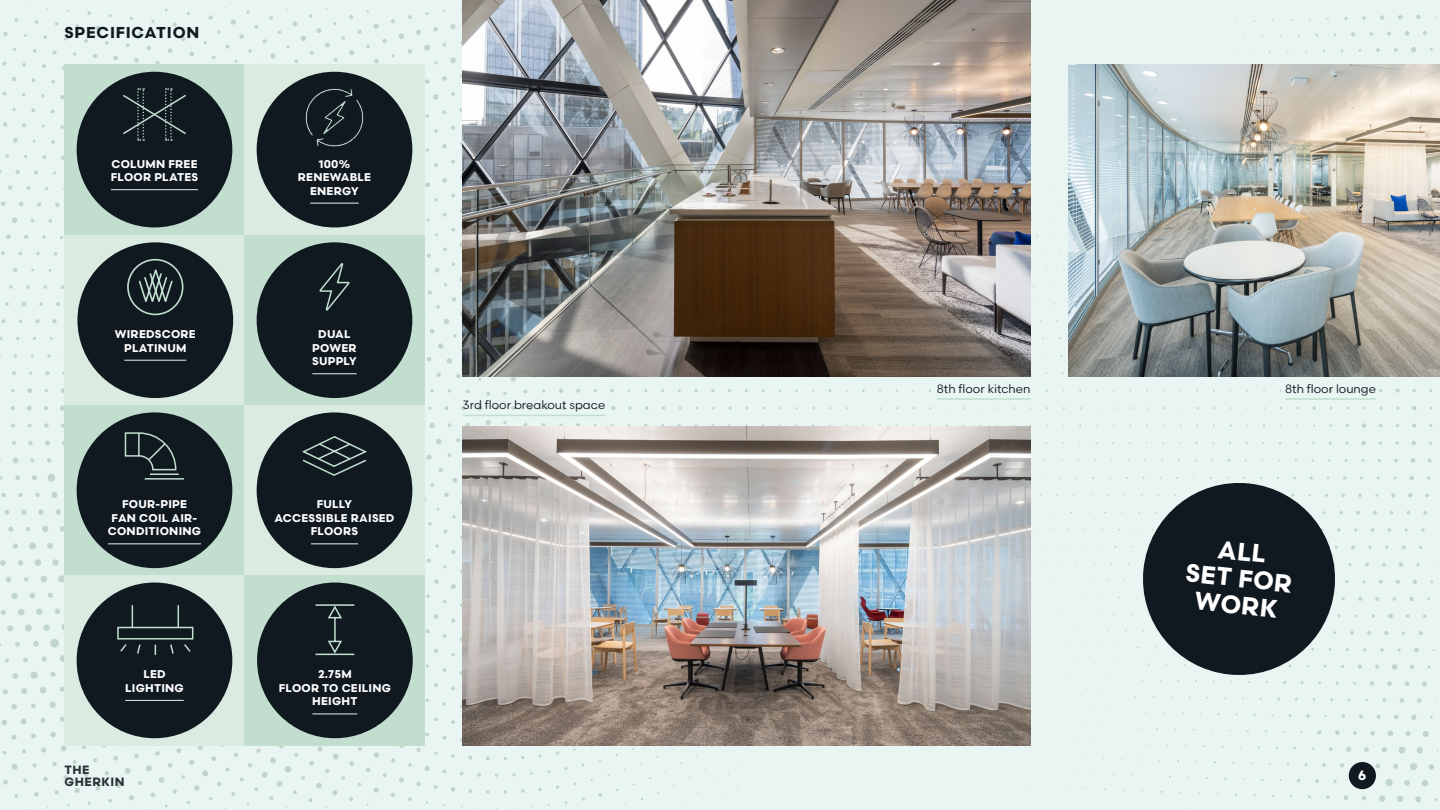
<style>
.page{position:relative;width:1440px;height:810px;background:#e8f5f2}
.page>*{position:absolute;margin:0;border:0;box-sizing:border-box;transform-origin:0 0}
.t1{font:700 25.12px/26.9px "Scandia";color:#fff;text-align:center}
.t2{font:700 15.75px "Scandia";letter-spacing:.05em;color:#101820}
.t3{font:700 13.5px "Scandia";color:#fff}
.t4{font:12px "Scandia";color:#101820}
.t5{font:700 12px/12px "Scandia";letter-spacing:.04em;color:#282f37}
.t6{font:700 11.25px/13.5px "Scandia";letter-spacing:.02em;color:#fff;text-align:center}
</style>
<div class="page">
<div style="left:64px;top:64px;width:181px;height:171px;background:#c1decf"></div>
<div style="left:64px;top:235px;width:181px;height:170px;background:#daebe2"></div>
<div style="left:64px;top:405px;width:181px;height:170px;background:#c1decf"></div>
<div style="left:64px;top:575px;width:181px;height:171px;background:#daebe2"></div>
<div style="left:245px;top:235px;width:180px;height:170px;background:#c1decf"></div>
<div style="left:245px;top:405px;width:180px;height:170px;background:#daebe2"></div>
<div style="left:245px;top:575px;width:180px;height:171px;background:#c1decf"></div>
<div style="left:77px;top:412px;width:155px;height:156px;background:#101820;border-radius:50%"></div>
<hr style="left:108px;top:543px;width:93px;height:1px;background:#c1decf">
<div style="left:245px;top:64px;width:180px;height:171px;background:#daebe2"></div>
<div style="left:257px;top:412px;width:155px;height:156px;background:#101820;border-radius:50%"></div>
<hr style="left:311px;top:543px;width:47px;height:1px;background:#c1decf">
<div style="left:77px;top:583px;width:155px;height:155px;background:#101820;border-radius:50%"></div>
<hr style="left:125px;top:700px;width:59px;height:1px;background:#c1decf">
<div style="left:257px;top:242px;width:155px;height:156px;background:#101820;border-radius:50%"></div>
<hr style="left:312px;top:373px;width:45px;height:1px;background:#c1decf">
<div style="left:257px;top:72px;width:155px;height:155px;background:#101820;border-radius:50%"></div>
<hr style="left:310px;top:203px;width:49px;height:1px;background:#c1decf">
<div style="left:77px;top:72px;width:155px;height:155px;background:#101820;border-radius:50%"></div>
<hr style="left:111px;top:189px;width:87px;height:1px;background:#c1decf">
<div style="left:77px;top:242px;width:156px;height:156px;background:#101820;border-radius:50%"></div>
<hr style="left:124px;top:360px;width:62px;height:1px;background:#c1decf">
<div style="left:257px;top:583px;width:156px;height:155px;background:#101820;border-radius:50%"></div>
<hr style="left:312px;top:713px;width:45px;height:1px;background:#c1decf">
<img style="left:463px;top:0;width:567px;height:376px">
<img style="left:463px;top:426px;width:567px;height:320px">
<img style="left:1069px;top:64px;width:371px;height:312px">
<svg style="left:1138px;top:478px;width:202px;height:202px;background:#4e585c"></svg>
<svg style="left:127px;top:258px;width:57px;height:58px"></svg>
<svg style="left:123px;top:88px;width:63px;height:53px"></svg>
<hr style="left:937px;top:398px;width:94px;height:2px;background:#c1decf">
<hr style="left:1285px;top:398px;width:91px;height:2px;background:#c1decf">
<hr style="left:463px;top:415px;width:142px;height:1px;background:#c1decf">
<svg style="left:305px;top:88px;width:59px;height:59px"></svg>
<div style="left:1349px;top:762px;width:27px;height:27px;background:#101820;border-radius:50%"></div>
<svg style="left:117px;top:605px;width:77px;height:50px"></svg>
<svg style="left:124px;top:432px;width:61px;height:48px"></svg>
<svg style="left:319px;top:263px;width:31px;height:48px"></svg>
<svg style="left:315px;top:604px;width:40px;height:52px"></svg>
<svg style="left:302px;top:436px;width:65px;height:40px"></svg>
<h2 class="t2" style="left:64px;top:23px;width:136px">SPECIFICATION</h2>
<p class="t6" style="left:111px;top:157px;width:89px;text-align:left">COLUMN FREE<br>FLOOR PLATES</p>
<p class="t6" style="left:115px;top:327px;width:82px">WIREDSCORE<br>PLATINUM</p>
<p class="t6" style="left:298px;top:157px;width:75px">100%<br>RENEWABLE<br>ENERGY</p>
<p class="t6" style="left:312px;top:327px;width:46px">DUAL<br>POWER<br>SUPPLY</p>
<p class="t6" style="left:108px;top:497px;width:95px">FOUR-PIPE<br>FAN COIL AIR-<br>CONDITIONING</p>
<p class="t6" style="left:274px;top:497px;width:122px">FULLY<br>ACCESSIBLE RAISED<br>FLOORS</p>
<p class="t6" style="left:125px;top:668px;width:60px">LED<br>LIGHTING</p>
<p class="t5" style="left:64px;top:763px;width:62px">THE<br>GHERKIN</p>
<p class="t6" style="left:279px;top:668px;width:114px">2.75M<br>FLOOR TO CEILING<br>HEIGHT</p>
<p class="t4" style="left:463px;top:398px;width:144px">3rd floor breakout space</p>
<p class="t4" style="left:937px;top:381px;width:95px">8th floor kitchen</p>
<p class="t4" style="left:1285px;top:381px;width:92px">8th floor lounge</p>
<h1 class="t1" style="left:1190px;top:532px;width:109px;rotate:6deg">ALL<br>SET FOR<br>WORK</h1>
<p class="t3" style="left:1358px;top:767px;width:10px">6</p>
</div>
